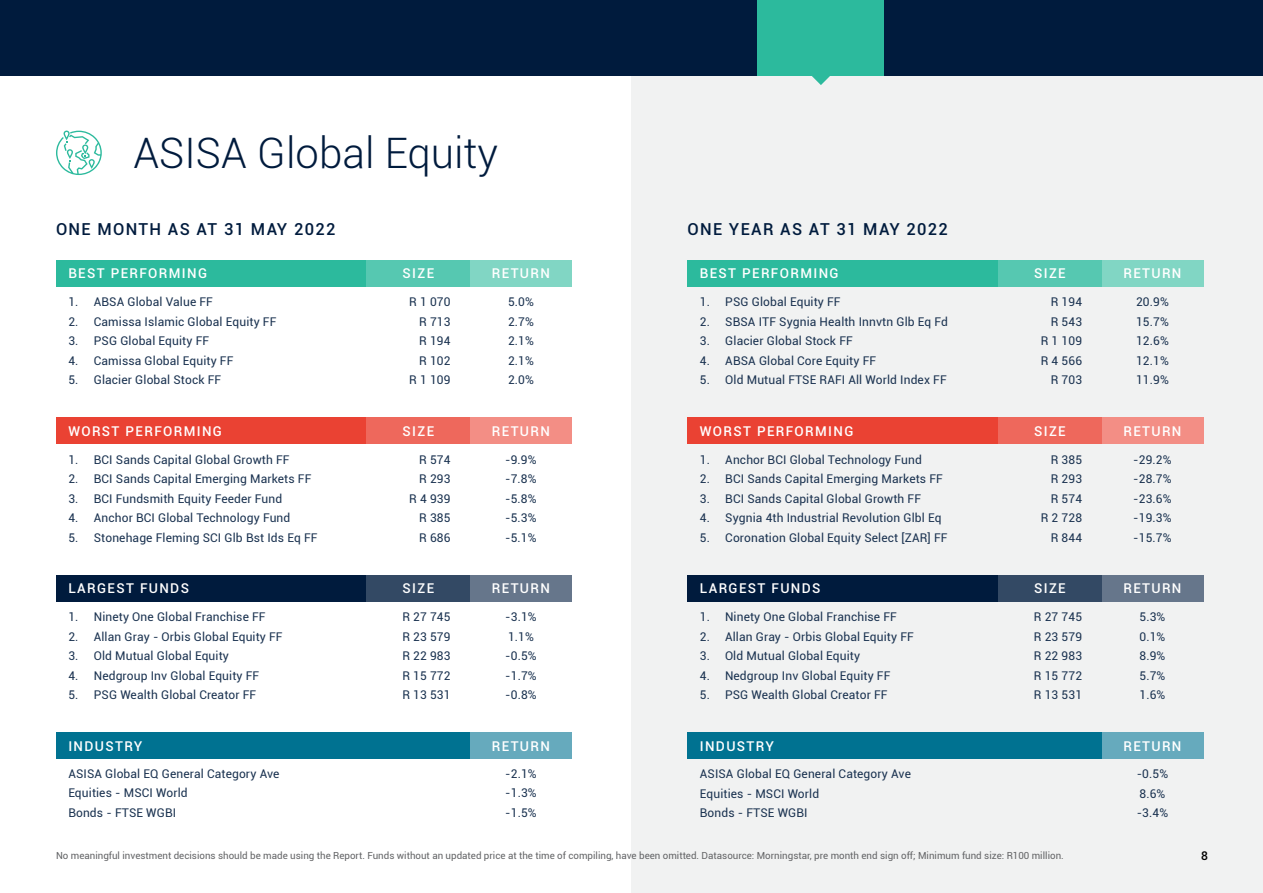
<style>
.page{position:relative;width:1263px;height:893px;background:#fff}
.page>*{position:absolute;margin:0;border:0;box-sizing:border-box;transform-origin:0 0}
.t1{font:300 42px "Roboto";color:#001b3d}
.t2{font:500 16.5px "Roboto";letter-spacing:.08em;color:#001b3d}
.t3{font:500 13.5px "Roboto";letter-spacing:.1em;color:#fff}
.t4{font:12px/19.5px "Roboto";letter-spacing:.01em;color:#1a3250;text-align:justify}
.t5{font:500 12px "Roboto";color:#000}
.t6{font:9.75px "Roboto";color:#636466}
</style>
<div class="page">
<div style="left:631px;top:76px;width:632px;height:817px;background:#f1f2f2"></div>
<div style="left:0;top:0;width:1263px;height:76px;background:#001b3d"></div>
<div style="left:758px;top:0;width:126px;height:76px;background:#2cba9d"></div>
<svg style="left:812px;top:76px;width:18px;height:9px"></svg>
<svg style="left:56px;top:131px;width:46px;height:44px"></svg>
<div style="left:56px;top:260px;width:311px;height:27px;background:#2cba9d"></div>
<div style="left:367px;top:260px;width:103px;height:27px;background:#56c8b1"></div>
<div style="left:470px;top:260px;width:102px;height:27px;background:#81d6c4"></div>
<div style="left:56px;top:417px;width:311px;height:27px;background:#ea4233"></div>
<div style="left:367px;top:418px;width:103px;height:26px;background:#ee685c"></div>
<div style="left:470px;top:418px;width:102px;height:26px;background:#f38e85"></div>
<div style="left:56px;top:575px;width:311px;height:27px;background:#001b3d"></div>
<div style="left:367px;top:575px;width:103px;height:27px;background:#334964"></div>
<div style="left:470px;top:575px;width:102px;height:27px;background:#66768b"></div>
<div style="left:56px;top:732px;width:414px;height:27px;background:#007291"></div>
<div style="left:470px;top:733px;width:102px;height:26px;background:#66aabd"></div>
<div style="left:687px;top:260px;width:311px;height:27px;background:#2cba9d"></div>
<div style="left:998px;top:260px;width:104px;height:27px;background:#56c8b1"></div>
<div style="left:1102px;top:260px;width:102px;height:27px;background:#81d6c4"></div>
<div style="left:687px;top:417px;width:311px;height:27px;background:#ea4233"></div>
<div style="left:998px;top:418px;width:104px;height:26px;background:#ee685c"></div>
<div style="left:1102px;top:418px;width:102px;height:26px;background:#f38e85"></div>
<div style="left:687px;top:575px;width:311px;height:27px;background:#001b3d"></div>
<div style="left:998px;top:575px;width:104px;height:27px;background:#334964"></div>
<div style="left:1102px;top:575px;width:102px;height:27px;background:#66768b"></div>
<div style="left:687px;top:732px;width:415px;height:27px;background:#007291"></div>
<div style="left:1102px;top:733px;width:102px;height:26px;background:#66aabd"></div>
<h1 class="t1" style="left:133px;top:124px;width:366px">ASISA Global Equity</h1>
<h2 class="t2" style="left:56px;top:217px;width:281px">ONE MONTH AS AT 31 MAY 2022</h2>
<h2 class="t2" style="left:687px;top:217px;width:262px">ONE YEAR AS AT 31 MAY 2022</h2>
<p class="t3" style="left:68px;top:264px;width:140px">BEST PERFORMING</p>
<p class="t3" style="left:403px;top:264px;width:33px">SIZE</p>
<p class="t3" style="left:492px;top:264px;width:60px">RETURN</p>
<p class="t4" style="left:68px;top:292px;width:12px">1.<br>2.<br>3.<br>4.<br>5.</p>
<p class="t4" style="left:94px;top:292px;width:184px;text-align:left">ABSA Global Value FF<br>Camissa Islamic Global Equity FF<br>PSG Global Equity FF<br>Camissa Global Equity FF<br>Glacier Global Stock FF</p>
<p class="t4" style="left:409px;top:292px;width:43px;text-align:right">R 1 070<br>R 713<br>R 194<br>R 102<br>R 1 109</p>
<p class="t4" style="left:508px;top:292px;width:27px">5.0% 2.7% 2.1% 2.1% 2.0%</p>
<p class="t3" style="left:68px;top:422px;width:155px">WORST PERFORMING</p>
<p class="t3" style="left:403px;top:422px;width:33px">SIZE</p>
<p class="t3" style="left:492px;top:422px;width:60px">RETURN</p>
<p class="t4" style="left:68px;top:449px;width:12px">1.<br>2.<br>3.<br>4.<br>5.</p>
<p class="t4" style="left:94px;top:449px;width:225px;text-align:left">BCI Sands Capital Global Growth FF<br>BCI Sands Capital Emerging Markets FF BCI Fundsmith Equity Feeder Fund Anchor BCI Global Technology Fund Stonehage Fleming SCI Glb Bst Ids Eq FF</p>
<p class="t4" style="left:409px;top:449px;width:43px;text-align:right">R 574<br>R 293<br>R 4 939<br>R 385<br>R 686</p>
<p class="t4" style="left:505px;top:449px;width:33px">-9.9% -7.8% -5.8% -5.3% -5.1%</p>
<p class="t3" style="left:68px;top:579px;width:122px">LARGEST FUNDS</p>
<p class="t3" style="left:403px;top:579px;width:33px">SIZE</p>
<p class="t3" style="left:492px;top:579px;width:60px">RETURN</p>
<p class="t4" style="left:68px;top:607px;width:12px">1.<br>2.<br>3.<br>4.<br>5.</p>
<p class="t4" style="left:94px;top:607px;width:190px;text-align:left">Ninety One Global Franchise FF<br>Allan Gray - Orbis Global Equity FF<br>Old Mutual Global Equity<br>Nedgroup Inv Global Equity FF<br>PSG Wealth Global Creator FF</p>
<p class="t4" style="left:402px;top:607px;width:50px">R 27 745<br>R 23 579<br>R 22 983<br>R 15 772<br>R 13 531</p>
<p class="t4" style="left:505px;top:607px;width:33px;text-align:left">-3.1%<br>1.1% -0.5% -1.7% -0.8%</p>
<p class="t3" style="left:68px;top:737px;width:76px">INDUSTRY</p>
<p class="t3" style="left:492px;top:737px;width:60px">RETURN</p>
<p class="t4" style="left:68px;top:763px;width:213px;text-align:left">ASISA Global EQ General Category Ave<br>Equities - MSCI World<br>Bonds - FTSE WGBI</p>
<p class="t4" style="left:505px;top:763px;width:33px">-2.1% -1.3% -1.5%</p>
<p class="t3" style="left:700px;top:264px;width:140px">BEST PERFORMING</p>
<p class="t3" style="left:1034px;top:264px;width:33px">SIZE</p>
<p class="t3" style="left:1123px;top:264px;width:60px">RETURN</p>
<p class="t4" style="left:700px;top:292px;width:12px">1.<br>2.<br>3.<br>4.<br>5.</p>
<p class="t4" style="left:725px;top:292px;width:224px;text-align:left">PSG Global Equity FF<br>SBSA ITF Sygnia Health Innvtn Glb Eq Fd<br>Glacier Global Stock FF<br>ABSA Global Core Equity FF<br>Old Mutual FTSE RAFI All World Index FF</p>
<p class="t4" style="left:1041px;top:292px;width:43px;text-align:right">R 194<br>R 543<br>R 1 109<br>R 4 566<br>R 703</p>
<p class="t4" style="left:1136px;top:292px;width:34px">20.9% 15.7% 12.6% 12.1% 11.9%</p>
<p class="t3" style="left:700px;top:422px;width:155px">WORST PERFORMING</p>
<p class="t3" style="left:1034px;top:422px;width:33px">SIZE</p>
<p class="t3" style="left:1123px;top:422px;width:60px">RETURN</p>
<p class="t4" style="left:700px;top:449px;width:12px">1.<br>2.<br>3.<br>4.<br>5.</p>
<p class="t4" style="left:725px;top:449px;width:224px;text-align:left">Anchor BCI Global Technology Fund<br>BCI Sands Capital Emerging Markets FF BCI Sands Capital Global Growth FF Sygnia 4th Industrial Revolution Glbl Eq Coronation Global Equity Select [ZAR] FF</p>
<p class="t4" style="left:1041px;top:449px;width:43px;text-align:right">R 385<br>R 293<br>R 574<br>R 2 728<br>R 844</p>
<p class="t4" style="left:1133px;top:449px;width:40px">-29.2% -28.7% -23.6% -19.3% -15.7%</p>
<p class="t3" style="left:700px;top:579px;width:122px">LARGEST FUNDS</p>
<p class="t3" style="left:1034px;top:579px;width:33px">SIZE</p>
<p class="t3" style="left:1123px;top:579px;width:60px">RETURN</p>
<p class="t4" style="left:700px;top:607px;width:12px">1.<br>2.<br>3.<br>4.<br>5.</p>
<p class="t4" style="left:725px;top:607px;width:190px;text-align:left">Ninety One Global Franchise FF<br>Allan Gray - Orbis Global Equity FF<br>Old Mutual Global Equity<br>Nedgroup Inv Global Equity FF<br>PSG Wealth Global Creator FF</p>
<p class="t4" style="left:1034px;top:607px;width:50px">R 27 745<br>R 23 579<br>R 22 983<br>R 15 772<br>R 13 531</p>
<p class="t4" style="left:1139px;top:607px;width:27px">5.3% 0.1% 8.9% 5.7% 1.6%</p>
<p class="t3" style="left:700px;top:737px;width:76px">INDUSTRY</p>
<p class="t3" style="left:1123px;top:737px;width:60px">RETURN</p>
<p class="t4" style="left:700px;top:764px;width:213px;text-align:left">ASISA Global EQ General Category Ave<br>Equities - MSCI World<br>Bonds - FTSE WGBI</p>
<p class="t4" style="left:1137px;top:764px;width:33px;text-align:left">-0.5%<br>8.6% -3.4%</p>
<p class="t6" style="left:56px;top:849px;width:1009px">No meaningful investment decisions should be made using the Report. Funds without an updated price at the time of compiling, have been omitted. Datasource: Morningstar, pre month end sign off; Minimum fund size: R100 million.</p>
<p class="t5" style="left:1201px;top:847px;width:8px">8</p>
</div>
